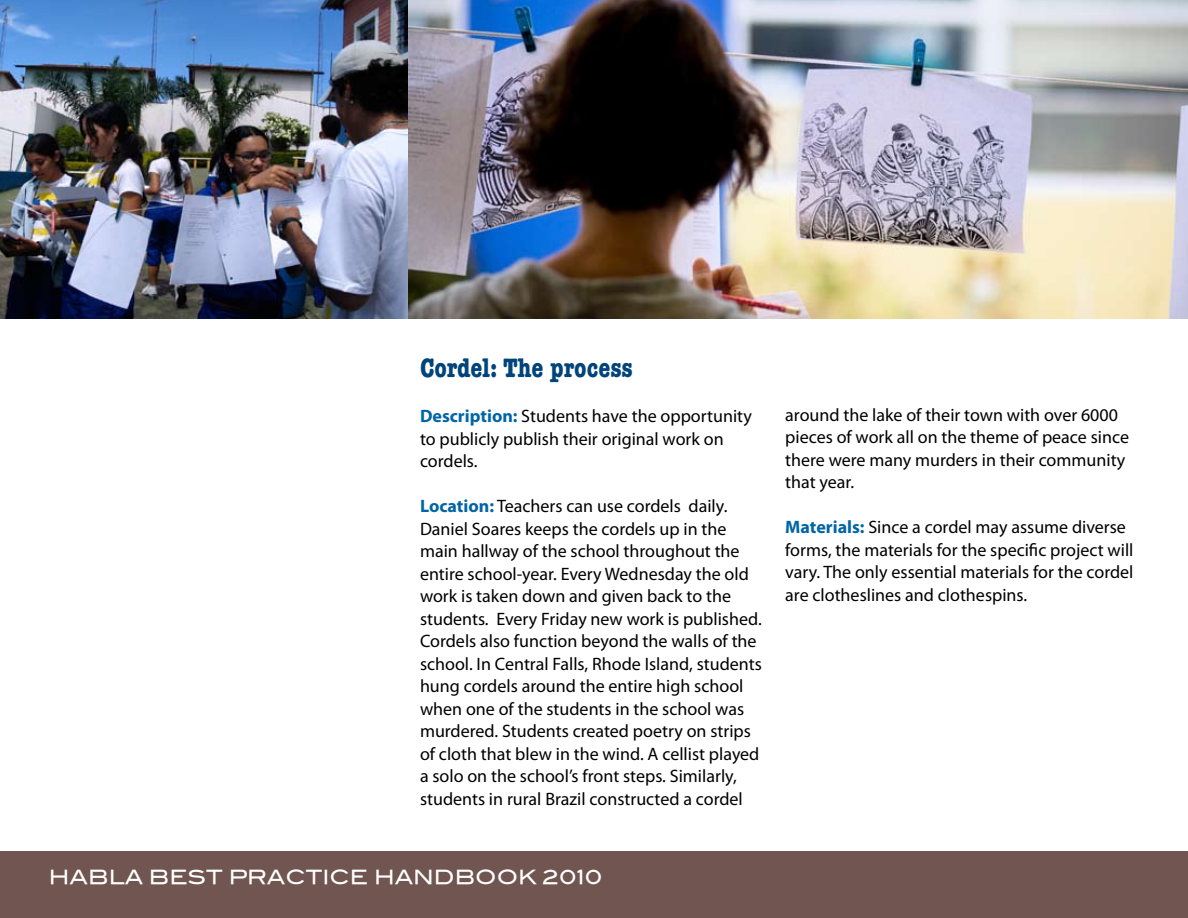
<style>
.page{position:relative;width:1188px;height:918px;background:#fff}
.page>*{position:absolute;margin:0;border:0;box-sizing:border-box;transform-origin:0 0}
.t1{font:700 condensed 27px "American Typewriter";color:#00447a}
.t2{font:19.5px "Blair Md ITCTT Medium";color:#fff}
.t3{font:18px/22.5px "Myriad Pro";color:#000}
.s1{font-weight:700;color:#0065a6}
</style>
<div class="page">
<div style="left:1px;top:851px;width:1187px;height:67px;background:#705550"></div>
<img style="left:0;top:0;width:408px;height:319px">
<img style="left:408px;top:0;width:780px;height:319px">
<h1 class="t1" style="left:420px;top:352px;width:214px">Cordel: The process</h1>
<p class="t3" style="left:420px;top:405px;width:333px"><span class="s1">Description:</span> Students have the opportunity to publicly publish their original work on cordels.</p>
<p class="t3" style="left:420px;top:495px;width:343px"><span class="s1">Location:</span> Teachers can use cordels daily.<br>Daniel Soares keeps the cordels up in the main hallway of the school throughout the entire school-year. Every Wednesday the old work is taken down and given back to the students. Every Friday new work is published.<br>Cordels also function beyond the walls of the school. In Central Falls, Rhode Island, students hung cordels around the entire high school when one of the students in the school was murdered. Students created poetry on strips of cloth that blew in the wind. A cellist played a solo on the school’s front steps. Similarly, students in rural Brazil constructed a cordel</p>
<p class="t3" style="left:785px;top:403px;width:345px">around the lake of their town with over 6000 pieces of work all on the theme of peace since there were many murders in their community that year.</p>
<p class="t3" style="left:785px;top:516px;width:350px"><span class="s1">Materials:</span> Since a cordel may assume diverse forms, the materials for the specific project will vary. The only essential materials for the cordel are clotheslines and clothespins.</p>
<p class="t2" style="left:49px;top:861px;width:555px">HABLA BEST PRACTICE HANDBOOK 2010</p>
</div>
